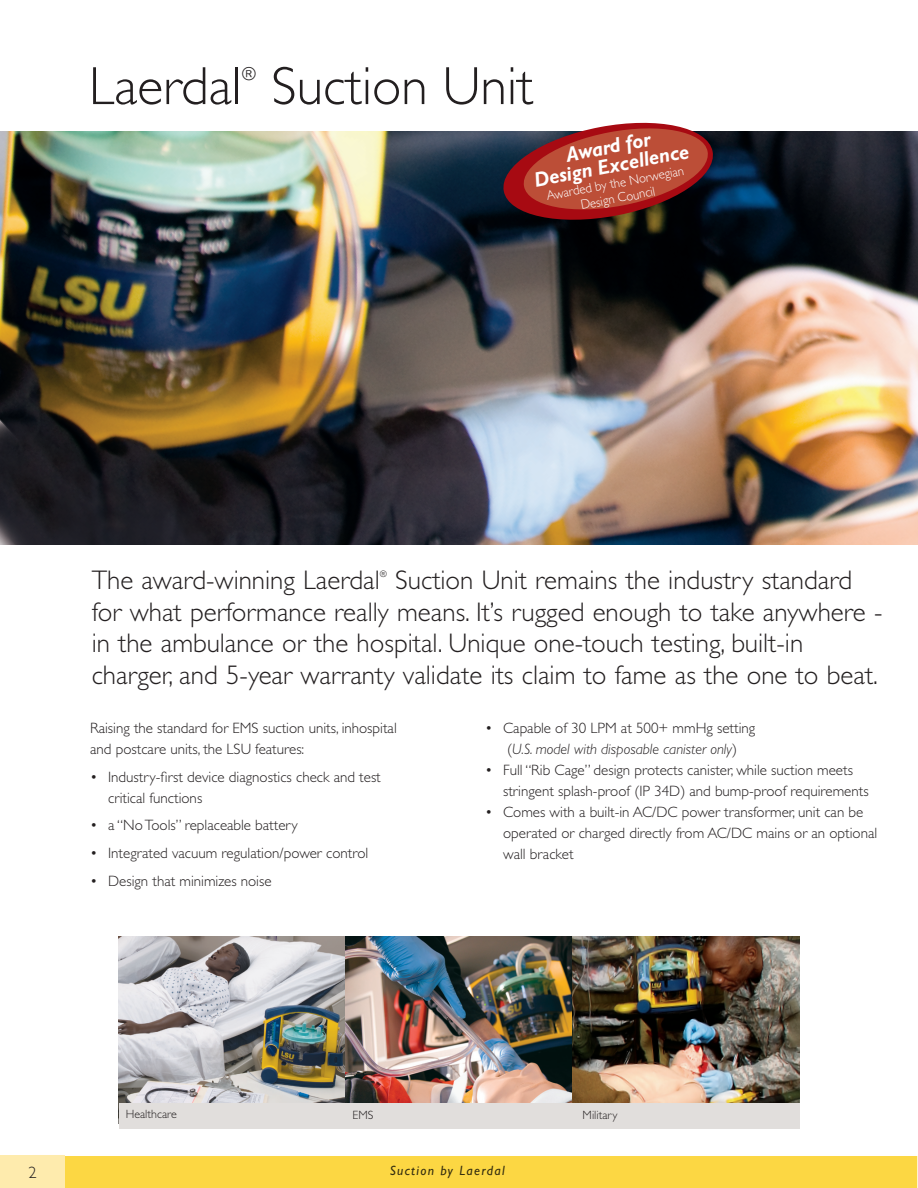
<style>
.page{position:relative;width:918px;height:1188px;background:#fff}
.page>*{position:absolute;margin:0;border:0;box-sizing:border-box;transform-origin:0 0}
.t1{font:300 54px "Gill Sans";color:#231f20}
.t2{font:300 27px/31.5px "Gill Sans";color:#231f20}
.t3{font:italic 700 21px/19.2px "Gill Sans";color:#fff;text-align:center;scale:.95 1}
.t4{font:300 18px "Gill Sans";color:#231f20}
.t5{font:300 16.5px "Gill Sans";color:#231f20}
.t6{font:300 15px/21px "Gill Sans";color:#231f20}
.t7{font:italic 300 15px/21px "Gill Sans";color:#231f20;text-align:center}
.t8{font:italic 13.5px "Gill Sans";letter-spacing:.1em;color:#040503}
.t9{font:300 13.35px/15.3px "Gill Sans";color:#fff;text-align:center;scale:.95 1}
.t10{font:300 12px "Gill Sans";color:#231f20}
.t11{font:300 9px "Gill Sans";color:#231f20}
.s1{font-style:normal}
</style>
<div class="page">
<div style="left:64px;top:1155px;width:854px;height:33px;background:#fcd743"></div>
<div style="left:0;top:1155px;width:64px;height:33px;background:#feebad"></div>
<img style="left:0;top:132px;width:918px;height:413px">
<img style="left:119px;top:936px;width:680px;height:167px">
<div style="left:119px;top:1103px;width:680px;height:25px;background:#e1dedc"></div>
<svg style="left:499px;top:122px;width:218px;height:104px;background:#8d3f37"></svg>
<h1 class="t1" style="left:89px;top:56px;width:154px">Laerdal</h1>
<p class="t4" style="left:242px;top:64px;width:16px">®</p>
<h1 class="t1" style="left:271px;top:56px;width:264px">Suction Unit</h1>
<h3 class="t3" style="left:529px;top:152px;width:167px;rotate:-11deg">Award for<br>Design Excellence</h3>
<p class="t9" style="left:545px;top:189px;width:148px;rotate:-11deg">Awarded by the Norwegian<br>Design Council</p>
<p class="t2" style="left:92px;top:564px;width:792px;text-indent:304px">Suction Unit remains the industry standard for what performance really means. It’s rugged enough to take anywhere - in the ambulance or the hospital. Unique one-touch testing, built-in charger, and 5-year warranty validate its claim to fame as the one to beat.</p>
<p class="t6" style="left:90px;top:717px;width:308px">Raising the standard for EMS suction units, inhospital and postcare units, the LSU features:</p>
<p class="t6" style="left:108px;top:766px;width:274px;text-indent:-18px">• Industry-first device diagnostics check and test critical functions</p>
<p class="t6" style="left:90px;top:815px;width:209px">• a “NoTools” replaceable battery</p>
<p class="t6" style="left:90px;top:843px;width:280px">• Integrated vacuum regulation/power control</p>
<p class="t6" style="left:90px;top:870px;width:183px">• Design that minimizes noise</p>
<h2 class="t2" style="left:92px;top:564px;width:290px">The award-winning Laerdal</h2>
<p class="t11" style="left:380px;top:569px;width:9px">®</p>
<p class="t7" style="left:485px;top:717px;width:272px"><span class="s1">• Capable of 30 LPM at 500+ mmHg setting (</span>U.S. model with disposable canister only<span class="s1">)</span></p>
<p class="t6" style="left:503px;top:759px;width:367px;text-indent:-18px">• Full “Rib Cage” design protects canister, while suction meets stringent splash-proof (IP 34D) and bump-proof requirements</p>
<p class="t6" style="left:503px;top:801px;width:376px;text-indent:-18px">• Comes with a built-in AC/DC power transformer, unit can be operated or charged directly from AC/DC mains or an optional wall bracket</p>
<p class="t10" style="left:126px;top:1107px;width:53px">Healthcare</p>
<p class="t10" style="left:353px;top:1108px;width:22px">EMS</p>
<p class="t10" style="left:583px;top:1108px;width:36px">Military</p>
<p class="t5" style="left:28px;top:1163px;width:10px">2</p>
<p class="t8" style="left:390px;top:1163px;width:117px">Suction by Laerdal</p>
</div>
